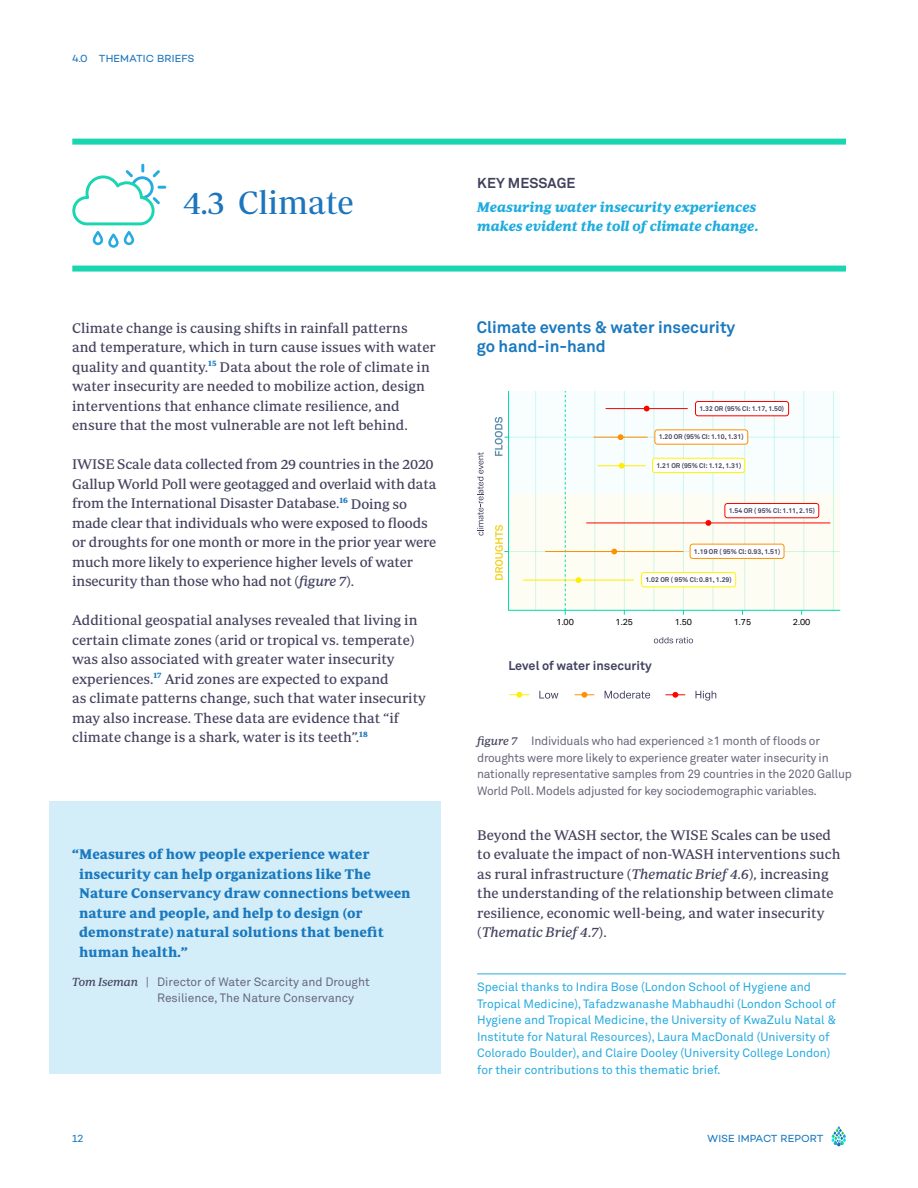
<style>
.page{position:relative;width:918px;height:1188px;background:#fff}
.page>*{position:absolute;margin:0;border:0;box-sizing:border-box;transform-origin:0 0}
.t1{font:33px "Periodico Display";color:#1c75bd}
.t2{font:700 16.5px/19.5px "Akkurat Pro";color:#1a79bf}
.t3{font:14.25px/19.5px "Periodico Text";color:#44435e}
.t4{font:700 14.25px/19.5px "Periodico Text";color:#1a79bf}
.t5{font:italic 700 14.25px/19.5px "Periodico Text";color:#1eacde}
.t6{font:700 14.25px "Akkurat Pro";letter-spacing:.01em;color:#42425e}
.t7{font:700 12.6px "Akkurat Pro";color:#424260}
.t8{font:12px/16.5px "Akkurat Pro";color:#26abe0}
.t9{font:12px/16.5px "Akkurat Pro";letter-spacing:-.02em;color:#68687e}
.t10{font:12px/16.5px "Akkurat Pro";color:#68687e}
.t11{font:10.5px "Campton";letter-spacing:.005em;color:#1a79bf}
.t12{font:10.5px "Campton";letter-spacing:.01em;color:#1c75bd}
.t13{font:8.7px "Aktiv Grotesk";color:#000}
.t14{font:700 6.75px "Akkurat Pro";color:#424260}
.s1{font-style:italic;color:#42425e}
.s2{font-family:"Periodico Text";font-style:italic;color:#42425e}
.s3{font-family:"Lato"}
</style>
<div class="page">
<svg style="left:831px;top:1126px;width:15px;height:20px"></svg>
<svg style="left:654px;top:637px;width:39px;height:6px"></svg>
<svg style="left:508px;top:392px;width:333px;height:219px"></svg>
<hr style="left:535px;top:392px;width:1px;height:218px;background:#00daae">
<svg style="left:565px;top:392px;width:1px;height:223px"></svg>
<hr style="left:594px;top:392px;width:1px;height:218px;background:#00daae">
<hr style="left:624px;top:392px;width:1px;height:218px;background:#00daae">
<hr style="left:653px;top:392px;width:1px;height:218px;background:#00daae">
<hr style="left:683px;top:392px;width:1px;height:218px;background:#00daae">
<hr style="left:712px;top:392px;width:1px;height:218px;background:#00daae">
<hr style="left:744px;top:392px;width:1px;height:218px;background:#00daae">
<hr style="left:774px;top:392px;width:1px;height:218px;background:#00daae">
<hr style="left:803px;top:392px;width:1px;height:218px;background:#00daae">
<hr style="left:833px;top:392px;width:1px;height:218px;background:#00daae">
<svg style="left:477px;top:452px;width:6px;height:84px"></svg>
<hr style="left:606px;top:408px;width:82px;height:1px;background:#fe0300">
<svg style="left:644px;top:406px;width:6px;height:5px"></svg>
<svg style="left:696px;top:691px;width:20px;height:10px"></svg>
<svg style="left:665px;top:692px;width:20px;height:6px"></svg>
<svg style="left:605px;top:691px;width:45px;height:8px"></svg>
<svg style="left:575px;top:692px;width:19px;height:6px"></svg>
<svg style="left:539px;top:691px;width:19px;height:8px"></svg>
<svg style="left:509px;top:692px;width:20px;height:6px"></svg>
<svg style="left:495px;top:417px;width:14px;height:39px"></svg>
<hr style="left:509px;top:437px;width:331px;height:1px;background:#00daae">
<hr style="left:593px;top:437px;width:55px;height:1px;background:#ff9000">
<svg style="left:618px;top:434px;width:5px;height:6px"></svg>
<hr style="left:598px;top:465px;width:48px;height:1px;background:#fe0">
<svg style="left:619px;top:463px;width:6px;height:6px"></svg>
<hr style="left:586px;top:522px;width:244px;height:1px;background:#fe0300">
<svg style="left:705px;top:520px;width:6px;height:6px"></svg>
<svg style="left:495px;top:525px;width:14px;height:55px"></svg>
<hr style="left:509px;top:551px;width:331px;height:1px;background:#00daae">
<hr style="left:545px;top:551px;width:138px;height:1px;background:#ff9000">
<svg style="left:611px;top:549px;width:6px;height:5px"></svg>
<hr style="left:523px;top:580px;width:111px;height:1px;background:#fe0">
<svg style="left:576px;top:577px;width:5px;height:6px"></svg>
<div style="left:696px;top:401px;width:93px;height:15px;background:#fff;border-radius:3px"></div>
<div style="left:695px;top:401px;width:94px;height:15px;border:1px solid #f00;border-radius:3px"></div>
<div style="left:655px;top:430px;width:93px;height:14px;background:#fff;border-radius:3px"></div>
<div style="left:655px;top:430px;width:93px;height:14px;border:1px solid #ff9000;border-radius:3px"></div>
<div style="left:653px;top:458px;width:92px;height:15px;background:#fff;border-radius:3px"></div>
<div style="left:652px;top:458px;width:93px;height:15px;border:1px solid #fff500;border-radius:3px"></div>
<div style="left:725px;top:503px;width:94px;height:15px;background:#fff;border-radius:3px"></div>
<div style="left:725px;top:503px;width:94px;height:15px;border:1px solid #f00;border-radius:3px"></div>
<div style="left:690px;top:544px;width:94px;height:14px;background:#fff;border-radius:3px"></div>
<div style="left:690px;top:544px;width:94px;height:15px;border:1px solid #ff9000;border-radius:3px"></div>
<div style="left:642px;top:573px;width:94px;height:14px;background:#fff;border-radius:3px"></div>
<div style="left:641px;top:572px;width:95px;height:15px;border:1px solid #fff500;border-radius:3px"></div>
<div style="left:72px;top:139px;width:774px;height:6px;background:#1ad6b0"></div>
<div style="left:72px;top:266px;width:774px;height:6px;background:#1ad6b0"></div>
<svg style="left:72px;top:164px;width:94px;height:61px"></svg>
<svg style="left:93px;top:231px;width:41px;height:17px"></svg>
<div style="left:50px;top:801px;width:391px;height:273px;background:#d4eef9"></div>
<hr style="left:477px;top:974px;width:369px;height:1px;background:#26abe0">
<p class="t12" style="left:72px;top:52px;width:124px">4.0 THEMATIC BRIEFS</p>
<h1 class="t1" style="left:183px;top:184px;width:172px">4.3 Climate</h1>
<p class="t3" style="left:72px;top:318px;width:365px">Climate change is causing shifts in rainfall patterns and temperature, which in turn cause issues with water quality and quantity.<sup>15</sup> Data about the role of climate in water insecurity are needed to mobilize action, design interventions that enhance climate resilience, and ensure that the most vulnerable are not left behind.</p>
<p class="t3" style="left:72px;top:455px;width:366px">IWISE Scale data collected from 29 countries in the 2020<br>Gallup World Poll were geotagged and overlaid with data from the International Disaster Database.<sup>16</sup> Doing so made clear that individuals who were exposed to floods or droughts for one month or more in the prior year were much more likely to experience higher levels of water insecurity than those who had not (<span class="s1">figure 7</span>).</p>
<p class="t3" style="left:72px;top:611px;width:355px">Additional geospatial analyses revealed that living in certain climate zones (arid or tropical vs. temperate) was also associated with greater water insecurity experiences.<sup>17</sup> Arid zones are expected to expand<br>as climate patterns change, such that water insecurity may also increase. These data are evidence that “if climate change is a shark, water is its teeth”.<sup>18</sup></p>
<p class="t6" style="left:477px;top:174px;width:100px">KEY MESSAGE</p>
<p class="t5" style="left:477px;top:197px;width:284px">Measuring water insecurity experiences makes evident the toll of climate change.</p>
<p class="t2" style="left:477px;top:317px;width:260px">Climate events &amp; water insecurity go hand-in-hand</p>
<p class="t14" style="left:699px;top:404px;width:86px">1.32 OR (95% CI: 1.17, 1.50)</p>
<p class="t14" style="left:659px;top:433px;width:86px">1.20 OR (95% CI: 1.10, 1.31)</p>
<p class="t14" style="left:656px;top:461px;width:86px">1.21 OR (95% CI: 1.12, 1.31)</p>
<p class="t14" style="left:729px;top:506px;width:88px">1.54 OR ( 95% Cl: 1.11, 2.15)</p>
<p class="t14" style="left:694px;top:547px;width:88px">1.19 OR ( 95% Cl: 0.93, 1.51)</p>
<p class="t14" style="left:645px;top:575px;width:88px">1.02 OR ( 95% Cl: 0.81, 1.29)</p>
<p class="t13" style="left:557px;top:617px;width:19px">1.00</p>
<p class="t13" style="left:616px;top:617px;width:19px">1.25</p>
<p class="t13" style="left:675px;top:617px;width:19px">1.50</p>
<p class="t13" style="left:734px;top:617px;width:19px">1.75</p>
<p class="t13" style="left:793px;top:617px;width:19px">2.00</p>
<p class="t7" style="left:509px;top:658px;width:145px">Level of water insecurity</p>
<p class="t9" style="left:477px;top:733px;width:376px"><span class="s2">figure 7</span> Individuals who had experienced <span class="s3">≥</span>1 month of floods or droughts were more likely to experience greater water insecurity in nationally representative samples from 29 countries in the 2020 Gallup World Poll. Models adjusted for key sociodemographic variables.</p>
<p class="t3" style="left:477px;top:825px;width:365px">Beyond the WASH sector, the WISE Scales can be used to evaluate the impact of non-WASH interventions such as rural infrastructure (<span class="s1">Thematic Brief 4.6</span>), increasing the understanding of the relationship between climate resilience, economic well-being, and water insecurity (<span class="s1">Thematic Brief 4.7</span>).</p>
<p class="t4" style="left:79px;top:844px;width:333px;text-indent:-7px">“Measures of how people experience water insecurity can help organizations like The Nature Conservancy draw connections between nature and people, and help to design (or demonstrate) natural solutions that benefit human health.”</p>
<p class="t10" style="left:157px;top:973px;width:214px;text-indent:-85px"><span class="s2">Tom Iseman</span> | Director of Water Scarcity and Drought<br>Resilience, The Nature Conservancy</p>
<p class="t8" style="left:477px;top:979px;width:361px">Special thanks to Indira Bose (London School of Hygiene and Tropical Medicine), Tafadzwanashe Mabhaudhi (London School of Hygiene and Tropical Medicine, the University of KwaZulu Natal &amp; Institute for Natural Resources), Laura MacDonald (University of Colorado Boulder), and Claire Dooley (University College London) for their contributions to this thematic brief.</p>
<p class="t11" style="left:72px;top:1132px;width:13px">12</p>
<p class="t11" style="left:707px;top:1132px;width:118px">WISE IMPACT REPORT</p>
</div>
